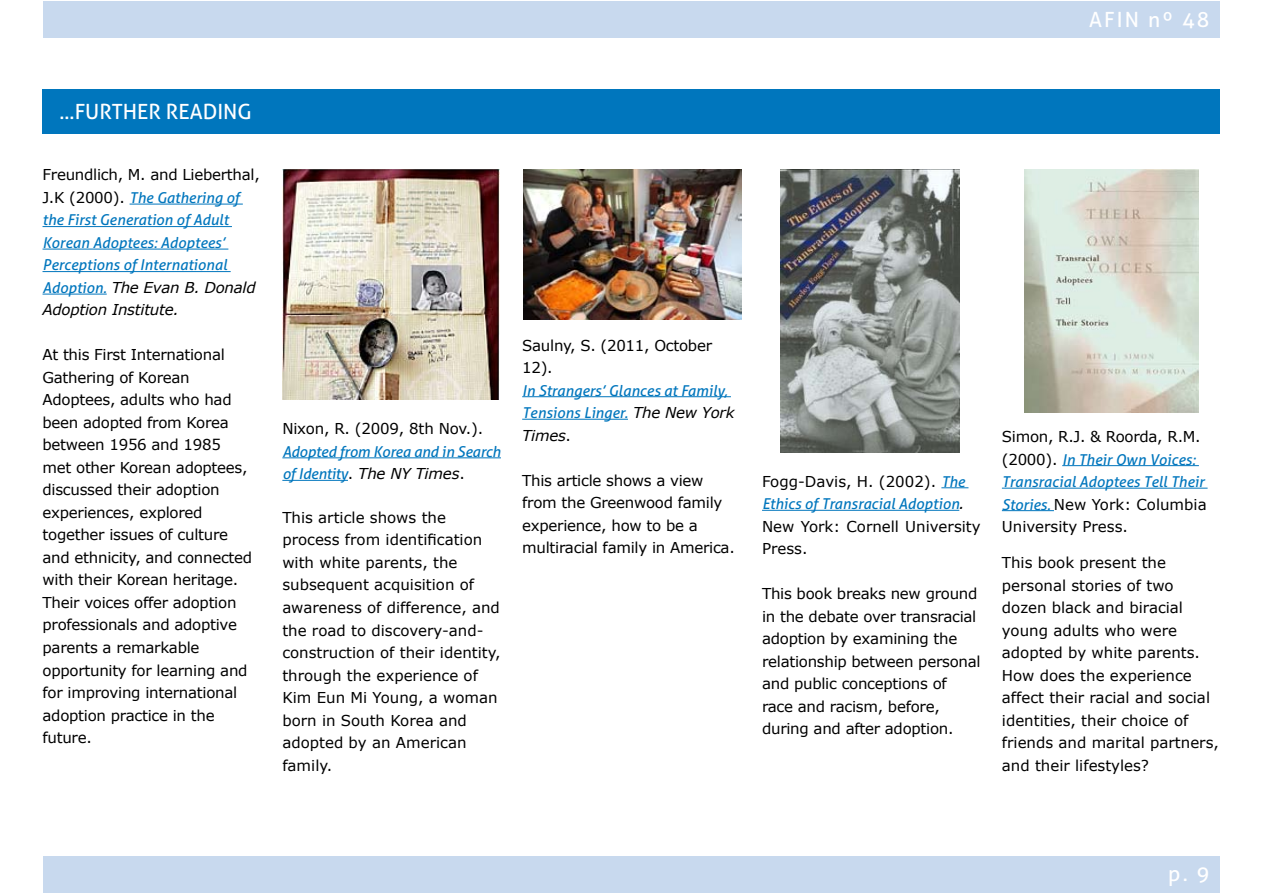
<style>
.page{position:relative;width:1263px;height:893px;background:#fff}
.page>*{position:absolute;margin:0;border:0;box-sizing:border-box;transform-origin:0 0}
.t1{font:21px "Aller";color:#fff}
.t2{font:15px/22.5px "Verdana";letter-spacing:-.02em;color:#000}
.t3{font:15px/22.5px "Verdana";color:#000}
.t4{font:italic 15px/22.5px "Aller";color:#0076bd}
.t5{font:italic 15px/22.5px "Verdana";letter-spacing:-.02em;color:#000}
.s1{font-family:"Verdana";font-style:normal;color:#000}
.s2{font-family:"Aller";color:#0076bd}
.s3{font-family:"Verdana";color:#000}
.s4{font-style:normal}
.s5{font-family:"Aller";font-style:italic;color:#0076bd}
</style>
<div class="page">
<div style="left:43px;top:1px;width:1177px;height:37px;background:#c8d9ee"></div>
<div style="left:43px;top:856px;width:1177px;height:37px;background:#c8d9ee"></div>
<div style="left:43px;top:89px;width:1177px;height:45px;background:#0076bd"></div>
<hr style="left:130px;top:204px;width:113px;height:1px;background:#0076bd">
<hr style="left:43px;top:226px;width:189px;height:1px;background:#0076bd">
<hr style="left:43px;top:249px;width:185px;height:1px;background:#0076bd">
<hr style="left:43px;top:271px;width:188px;height:1px;background:#0076bd">
<hr style="left:43px;top:294px;width:64px;height:1px;background:#0076bd">
<img style="left:780px;top:169px;width:180px;height:283px">
<svg style="left:941px;top:487px;width:27px;height:1px"></svg>
<hr style="left:762px;top:510px;width:197px;height:1px;background:#0076bd">
<hr style="left:1062px;top:465px;width:137px;height:1px;background:#0076bd">
<hr style="left:1002px;top:488px;width:205px;height:1px;background:#0076bd">
<hr style="left:1002px;top:510px;width:52px;height:1px;background:#0076bd">
<img style="left:1024px;top:169px;width:174px;height:244px">
<hr style="left:522px;top:396px;width:209px;height:1px;background:#0076bd">
<hr style="left:522px;top:419px;width:106px;height:1px;background:#0076bd">
<hr style="left:282px;top:457px;width:219px;height:1px;background:#0076bd">
<hr style="left:282px;top:480px;width:66px;height:1px;background:#0076bd">
<img style="left:523px;top:169px;width:218px;height:150px">
<img style="left:282px;top:169px;width:217px;height:231px">
<h1 class="t1" style="left:1089px;top:7px;width:122px">AFIN nº 48</h1>
<h1 class="t1" style="left:60px;top:99px;width:194px">...FURTHER READING</h1>
<p class="t2" style="left:43px;top:164px;width:219px">Freundlich, M. and Lieberthal,</p>
<p class="t4" style="left:43px;top:186px;width:198px"><span class="s1">J.K (2000).</span> The Gathering of the First Generation of Adult<br>Korean Adoptees: Adoptees’<br>Perceptions of International</p>
<p class="t5" style="left:43px;top:276px;width:215px"><span class="s2">Adoption.</span> The Evan B. Donald<br>Adoption Institute.</p>
<p class="t2" style="left:43px;top:344px;width:211px">At this First International<br>Gathering of Korean<br>Adoptees, adults who had been adopted from Korea between 1956 and 1985 met other Korean adoptees, discussed their adoption experiences, explored together issues of culture and ethnicity, and connected with their Korean heritage.<br>Their voices offer adoption professionals and adoptive parents a remarkable opportunity for learning and for improving international adoption practice in the future.</p>
<p class="t2" style="left:282px;top:418px;width:202px">Nixon, R. (2009, 8th Nov.).</p>
<p class="t4" style="left:282px;top:440px;width:220px">Adopted from Korea and in Search of Identity<span class="s1">.</span> <span class="s3">The NY Times</span><span class="s1">.</span></p>
<p class="t3" style="left:282px;top:506px;width:220px">This article shows the process from identification with white parents, the subsequent acquisition of awareness of difference, and the road to discovery-and&shy;construction of their identity, through the experience of<br>Kim Eun Mi Young, a woman born in South Korea and adopted by an American family.</p>
<p class="t2" style="left:522px;top:334px;width:191px">Saulny, S. (2011, October<br>12).</p>
<p class="t4" style="left:522px;top:379px;width:214px">In Strangers’ Glances at Family,<br>Tensions Linger. <span class="s3">The New York</span></p>
<p class="t5" style="left:522px;top:424px;width:50px">Times<span class="s4">.</span></p>
<p class="t2" style="left:522px;top:469px;width:214px">This article shows a view from the Greenwood family experience, how to be a multiracial family in America.</p>
<p class="t3" style="left:762px;top:470px;width:205px">Fogg-Davis, H. (2002). <span class="s5">The</span></p>
<p class="t4" style="left:762px;top:492px;width:204px">Ethics of Transracial Adoption<span class="s3">.</span></p>
<p class="t3" style="left:762px;top:515px;width:220px">New York: Cornell University<br>Press.</p>
<p class="t2" style="left:762px;top:583px;width:220px">This book breaks new ground in the debate over transracial adoption by examining the relationship between personal and public conceptions of race and racism, before, during and after adoption.</p>
<p class="t2" style="left:1002px;top:426px;width:200px">Simon, R.J. &amp; Roorda, R.M.</p>
<p class="t4" style="left:1002px;top:448px;width:204px"><span class="s1">(2000).</span> In Their Own Voices:<br>Transracial Adoptees Tell Their</p>
<p class="t3" style="left:1002px;top:493px;width:206px"><span class="s5">Stories.</span> New York: Columbia<br>University Press.</p>
<p class="t3" style="left:1002px;top:552px;width:219px">This book present the personal stories of two dozen black and biracial young adults who were adopted by white parents.<br>How does the experience affect their racial and social identities, their choice of friends and marital partners, and their lifestyles?</p>
<h1 class="t1" style="left:1168px;top:861px;width:43px">p. 9</h1>
</div>
